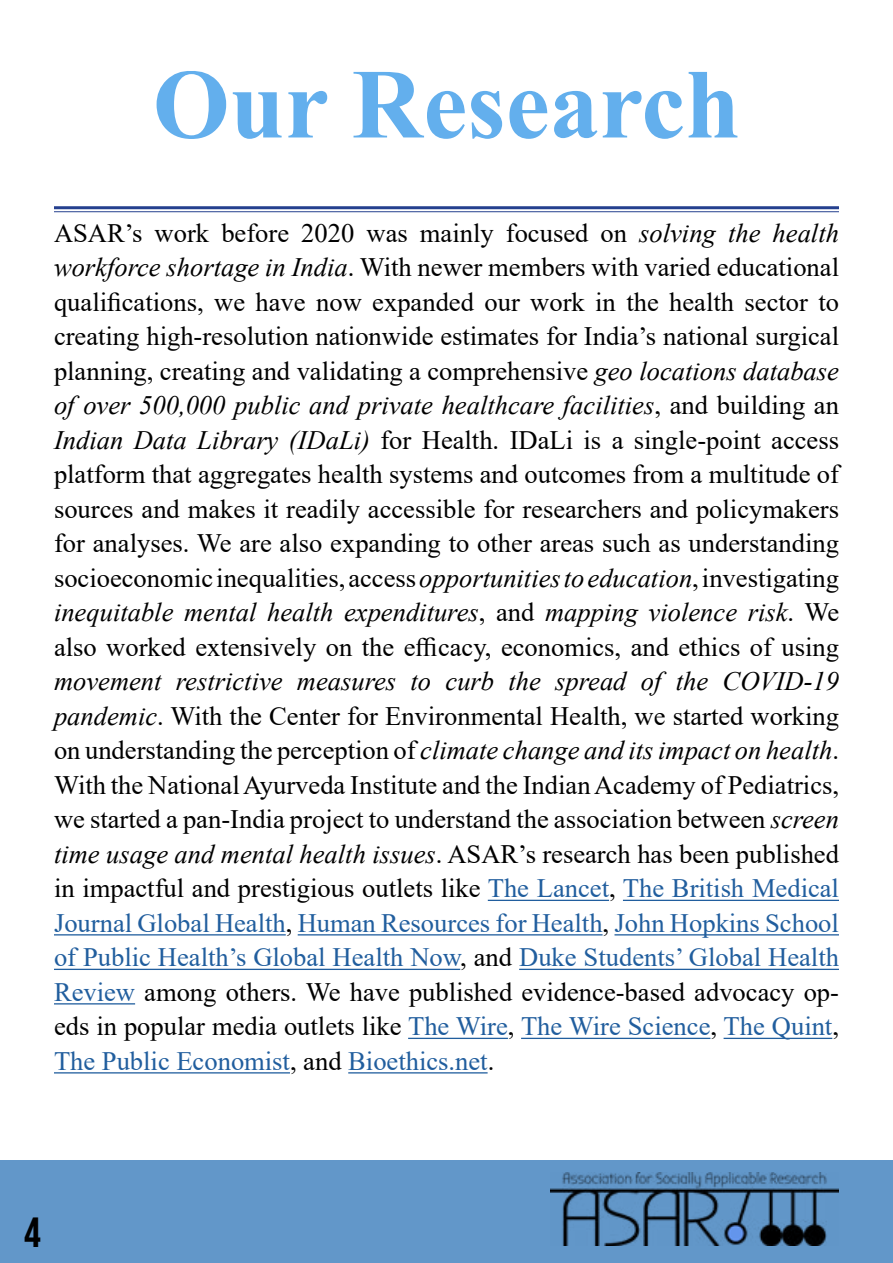
<style>
.page{position:relative;width:893px;height:1263px;background:#fff}
.page>*{position:absolute;margin:0;border:0;box-sizing:border-box;transform-origin:0 0}
.t1{font:700 99px "Times New Roman";color:#63afed}
.t2{font:42px "Bebas Neue";color:#000}
.t3{font:26.55px/34.5px "Times New Roman";color:#000;text-align:justify}
.s1{font-style:italic}
.s2{color:#215e9e}
</style>
<div class="page">
<div style="left:0;top:1160px;width:893px;height:103px;background:#6297c9"></div>
<img style="left:551px;top:1172px;width:288px;height:74px">
<hr style="left:54px;top:206px;width:785px;height:3px;background:#25408f">
<hr style="left:54px;top:211px;width:785px;height:1px;background:#25408f">
<hr style="left:488px;top:900px;width:121px;height:1px;background:#215e9e">
<hr style="left:623px;top:900px;width:216px;height:1px;background:#215e9e">
<hr style="left:54px;top:934px;width:232px;height:1px;background:#215e9e">
<hr style="left:298px;top:934px;width:305px;height:1px;background:#215e9e">
<hr style="left:614px;top:934px;width:225px;height:1px;background:#215e9e">
<hr style="left:54px;top:969px;width:406px;height:1px;background:#215e9e">
<hr style="left:519px;top:969px;width:320px;height:1px;background:#215e9e">
<hr style="left:54px;top:1003px;width:81px;height:1px;background:#215e9e">
<hr style="left:408px;top:1038px;width:100px;height:1px;background:#215e9e">
<hr style="left:521px;top:1038px;width:189px;height:1px;background:#215e9e">
<hr style="left:724px;top:1038px;width:108px;height:1px;background:#215e9e">
<hr style="left:54px;top:1072px;width:236px;height:1px;background:#215e9e">
<hr style="left:348px;top:1072px;width:140px;height:1px;background:#215e9e">
<h1 class="t1" style="left:153px;top:33px;width:589px">Our Research</h1>
<p class="t3" style="left:54px;top:215px;width:787px">ASAR’s work before 2020 was mainly focused on <span class="s1">solving the health workforce shortage in India</span>. With newer members with varied educational qualifications, we have now expanded our work in the health sector to creating high-resolution nationwide estimates for India’s national surgical planning, creating and validating a comprehensive <span class="s1">geo locations database of over 500,000 public and private healthcare facilities</span>, and building an <span class="s1">Indian Data Library (IDaLi)</span> for Health. IDaLi is a single-point access platform that aggregates health systems and outcomes from a multitude of sources and makes it readily accessible for researchers and policymakers for analyses. We are also expanding to other areas such as understanding socioeconomic inequalities, access <span class="s1">opportunities to education</span>, investigating <span class="s1">inequitable mental health expenditures</span>, and <span class="s1">mapping violence risk</span>. We also worked extensively on the efficacy, economics, and ethics of using</p>
<p class="t3" style="left:54px;top:663px;width:787px"><span class="s1">movement restrictive measures to curb the spread of the COVID-19 pandemic</span>. With the Center for Environmental Health, we started working on understanding the perception of <span class="s1">climate change and its impact on health</span>.<br>With the National Ayurveda Institute and the Indian Academy of Pediatrics, we started a pan-India project to understand the association between <span class="s1">screen time usage and mental health issues</span>. ASAR’s research has been published in impactful and prestigious outlets like <span class="s2">The Lancet</span>, <span class="s2">The British Medical Journal Global Health</span>, <span class="s2">Human Resources for Health</span>, <span class="s2">John Hopkins School of Public Health’s Global Health Now</span>, and <span class="s2">Duke Students’ Global Health Review</span> among others. We have published evidence-based advocacy op&shy;eds in popular media outlets like <span class="s2">The Wire</span>, <span class="s2">The Wire Science</span>, <span class="s2">The Quint</span>, <span class="s2">The Public Economist</span>, and <span class="s2">Bioethics.net</span>.</p>
<h2 class="t2" style="left:24px;top:1208px;width:18px">4</h2>
</div>
